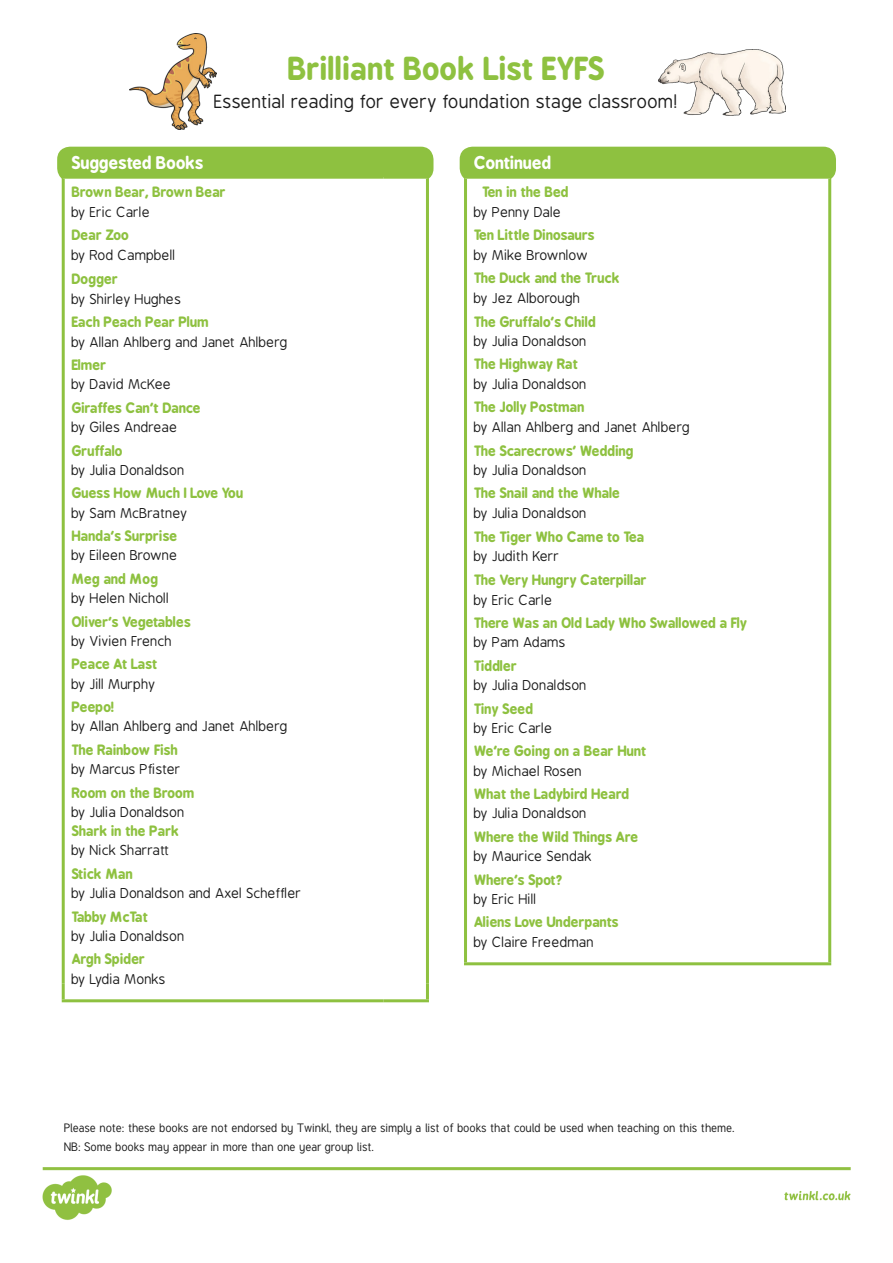
<style>
.page{position:relative;width:893px;height:1263px;background:#fff}
.page>*{position:absolute;margin:0;border:0;box-sizing:border-box;transform-origin:0 0}
.Heading_1{font:700 30px "B Preplay";letter-spacing:.01em;color:#8ec140}
.Subheading_1{font:18px "B Preplay";color:#1c1c1c}
.Heading_3{font:700 16.5px "B Preplay";color:#fff}
.Table_Header{font:13.5px "B Preplay";color:#1c1c1c}
.Book_Title{font:700 13.5px "B Preplay";color:#8ec140}
.Author_name{font:13.5px "B Preplay";color:#1c1c1c}
.Table_Header-2{font:700 13.5px "B Preplay";color:#8ec140}
.Book_Title-2{font:13.5px "B Preplay";color:#1c1c1c}
.Author_name-2{font:12px "Tuffy";color:#1c1c1c}
</style>
<div class="page">
<img style="left:42px;top:1167px;width:809px;height:53px">
<div style="left:460px;top:147px;width:376px;height:34px;background:#8ec140;border-radius:13px"></div>
<img style="left:659px;top:50px;width:126px;height:66px">
<img style="left:130px;top:34px;width:87px;height:96px">
<div style="left:57px;top:147px;width:376px;height:34px;background:#8ec140;border-radius:13px"></div>
<hr style="left:62px;top:179px;width:3px;height:805px;background:#8ec140">
<hr style="left:384px;top:176px;width:45px;height:3px;background:#8ec140">
<hr style="left:426px;top:179px;width:3px;height:805px;background:#8ec140">
<hr style="left:62px;top:984px;width:3px;height:15px;background:#8ec140">
<hr style="left:62px;top:999px;width:322px;height:3px;background:#8ec140">
<hr style="left:426px;top:984px;width:3px;height:15px;background:#8ec140">
<hr style="left:384px;top:999px;width:45px;height:3px;background:#8ec140">
<div style="left:465px;top:177px;width:365px;height:787px;background:#fff"></div>
<hr style="left:464px;top:176px;width:367px;height:3px;background:#8ec140">
<hr style="left:464px;top:179px;width:3px;height:783px;background:#8ec140">
<hr style="left:828px;top:179px;width:3px;height:783px;background:#8ec140">
<hr style="left:464px;top:962px;width:367px;height:3px;background:#8ec140">
<p class="Heading_1" style="left:288px;top:50px;width:318px">Brilliant Book List EYFS</p>
<p class="Subheading_1" style="left:214px;top:92px;width:466px">Essential reading for every foundation stage classroom!</p>
<p class="Heading_3" style="left:72px;top:152px;width:133px">Suggested Books</p>
<p class="Table_Header-2" style="left:72px;top:183px;width:156px">Brown Bear, Brown Bear</p>
<p class="Table_Header" style="left:72px;top:205px;width:80px">by Eric Carle</p>
<p class="Table_Header-2" style="left:72px;top:227px;width:59px">Dear Zoo</p>
<p class="Book_Title-2" style="left:72px;top:248px;width:106px">by Rod Campbell</p>
<p class="Book_Title" style="left:72px;top:271px;width:48px">Dogger</p>
<p class="Table_Header" style="left:72px;top:292px;width:111px">by Shirley Hughes</p>
<p class="Table_Header-2" style="left:72px;top:314px;width:139px">Each Peach Pear Plum</p>
<p class="Table_Header" style="left:72px;top:334px;width:218px">by Allan Ahlberg and Janet Ahlberg</p>
<p class="Book_Title" style="left:72px;top:357px;width:36px">Elmer</p>
<p class="Table_Header" style="left:72px;top:377px;width:101px">by David McKee</p>
<p class="Book_Title" style="left:72px;top:400px;width:130px">Giraffes Can't Dance</p>
<p class="Table_Header" style="left:72px;top:420px;width:108px">by Giles Andreae</p>
<p class="Book_Title" style="left:72px;top:442px;width:53px">Gruffalo</p>
<p class="Table_Header" style="left:72px;top:463px;width:115px">by Julia Donaldson</p>
<p class="Book_Title" style="left:72px;top:485px;width:173px">Guess How Much I Love You</p>
<p class="Table_Header" style="left:72px;top:505px;width:118px">by Sam McBratney</p>
<p class="Book_Title" style="left:72px;top:528px;width:107px">Handa’s Surprise</p>
<p class="Table_Header" style="left:72px;top:548px;width:108px">by Eileen Browne</p>
<p class="Book_Title" style="left:72px;top:571px;width:88px">Meg and Mog</p>
<p class="Table_Header" style="left:72px;top:591px;width:99px">by Helen Nicholl</p>
<p class="Book_Title" style="left:72px;top:613px;width:121px">Oliver’s Vegetables</p>
<p class="Table_Header" style="left:72px;top:634px;width:102px">by Vivien French</p>
<p class="Book_Title" style="left:72px;top:656px;width:87px">Peace At Last</p>
<p class="Table_Header" style="left:72px;top:676px;width:86px">by Jill Murphy</p>
<p class="Book_Title" style="left:72px;top:699px;width:44px">Peepo!</p>
<p class="Table_Header" style="left:72px;top:719px;width:218px">by Allan Ahlberg and Janet Ahlberg</p>
<p class="Book_Title" style="left:72px;top:742px;width:107px">The Rainbow Fish</p>
<p class="Table_Header" style="left:72px;top:762px;width:111px">by Marcus Pfister</p>
<p class="Book_Title" style="left:72px;top:784px;width:124px">Room on the Broom</p>
<p class="Table_Header" style="left:72px;top:805px;width:115px">by Julia Donaldson</p>
<p class="Table_Header-2" style="left:72px;top:823px;width:109px">Shark in the Park</p>
<p class="Table_Header" style="left:72px;top:843px;width:100px">by Nick Sharratt</p>
<p class="Book_Title" style="left:72px;top:866px;width:63px">Stick Man</p>
<p class="Table_Header" style="left:72px;top:886px;width:232px">by Julia Donaldson and Axel Scheffler</p>
<p class="Book_Title" style="left:72px;top:908px;width:78px">Tabby McTat</p>
<p class="Table_Header" style="left:72px;top:929px;width:115px">by Julia Donaldson</p>
<p class="Book_Title" style="left:72px;top:951px;width:75px">Argh Spider</p>
<p class="Author_name" style="left:72px;top:972px;width:96px">by Lydia Monks</p>
<p class="Heading_3" style="left:474px;top:152px;width:79px">Continued</p>
<p class="Table_Header-2" style="left:482px;top:183px;width:88px">Ten in the Bed</p>
<p class="Table_Header" style="left:474px;top:205px;width:89px">by Penny Dale</p>
<p class="Book_Title" style="left:474px;top:227px;width:122px">Ten Little Dinosaurs</p>
<p class="Table_Header" style="left:474px;top:247px;width:116px">by Mike Brownlow</p>
<p class="Book_Title" style="left:474px;top:270px;width:147px">The Duck and the Truck</p>
<p class="Table_Header" style="left:474px;top:291px;width:108px">by Jez Alborough</p>
<p class="Book_Title" style="left:474px;top:313px;width:123px">The Gruffalo's Child</p>
<p class="Table_Header" style="left:474px;top:334px;width:115px">by Julia Donaldson</p>
<p class="Table_Header-2" style="left:474px;top:356px;width:106px">The Highway Rat</p>
<p class="Table_Header" style="left:474px;top:376px;width:115px">by Julia Donaldson</p>
<p class="Book_Title" style="left:474px;top:399px;width:112px">The Jolly Postman</p>
<p class="Table_Header" style="left:474px;top:420px;width:218px">by Allan Ahlberg and Janet Ahlberg</p>
<p class="Book_Title" style="left:474px;top:442px;width:161px">The Scarecrows' Wedding</p>
<p class="Table_Header" style="left:474px;top:463px;width:115px">by Julia Donaldson</p>
<p class="Book_Title" style="left:474px;top:485px;width:148px">The Snail and the Whale</p>
<p class="Table_Header" style="left:474px;top:506px;width:115px">by Julia Donaldson</p>
<p class="Book_Title" style="left:474px;top:529px;width:172px">The Tiger Who Came to Tea</p>
<p class="Table_Header" style="left:474px;top:549px;width:87px">by Judith Kerr</p>
<p class="Book_Title" style="left:474px;top:571px;width:174px">The Very Hungry Caterpillar</p>
<p class="Table_Header" style="left:474px;top:592px;width:80px">by Eric Carle</p>
<p class="Book_Title" style="left:474px;top:615px;width:275px">There Was an Old Lady Who Swallowed a Fly</p>
<p class="Table_Header" style="left:474px;top:635px;width:93px">by Pam Adams</p>
<p class="Book_Title" style="left:474px;top:658px;width:45px">Tiddler</p>
<p class="Table_Header" style="left:474px;top:678px;width:115px">by Julia Donaldson</p>
<p class="Book_Title" style="left:474px;top:700px;width:61px">Tiny Seed</p>
<p class="Author_name" style="left:474px;top:721px;width:80px">by Eric Carle</p>
<p class="Book_Title" style="left:474px;top:743px;width:174px">We're Going on a Bear Hunt</p>
<p class="Author_name" style="left:474px;top:764px;width:110px">by Michael Rosen</p>
<p class="Book_Title" style="left:474px;top:786px;width:157px">What the Ladybird Heard</p>
<p class="Author_name" style="left:474px;top:806px;width:115px">by Julia Donaldson</p>
<p class="Book_Title" style="left:474px;top:829px;width:166px">Where the Wild Things Are</p>
<p class="Author_name" style="left:474px;top:849px;width:120px">by Maurice Sendak</p>
<p class="Book_Title" style="left:474px;top:871px;width:90px">Where's Spot?</p>
<p class="Author_name" style="left:474px;top:892px;width:64px">by Eric Hill</p>
<p class="Book_Title" style="left:474px;top:914px;width:146px">Aliens Love Underpants</p>
<p class="Author_name" style="left:474px;top:935px;width:122px">by Claire Freedman</p>
<p class="Author_name-2" style="left:64px;top:1120px;width:672px">Please note: these books are not endorsed by Twinkl, they are simply a list of books that could be used when teaching on this theme.</p>
<p class="Author_name-2" style="left:64px;top:1139px;width:312px">NB: Some books may appear in more than one year group list.</p>
</div>
